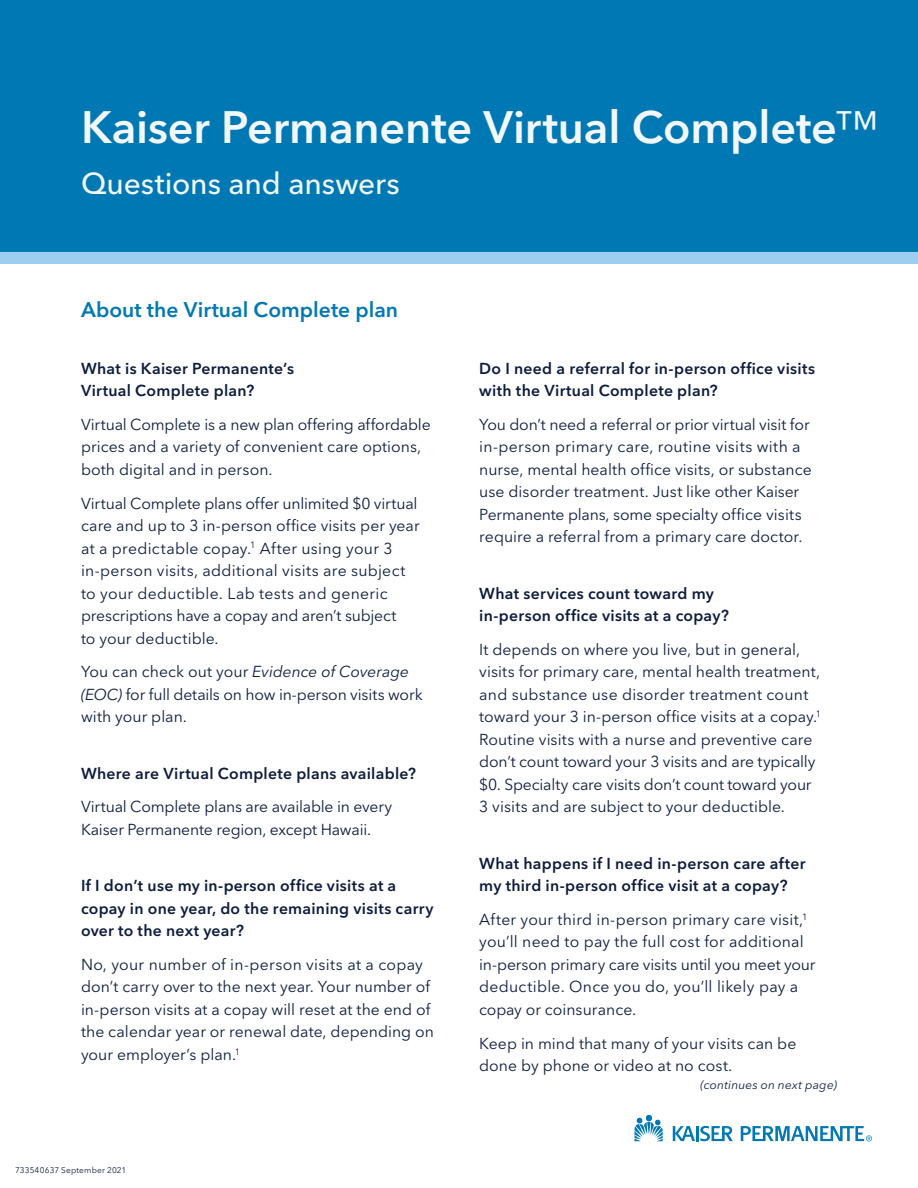
<style>
.page{position:relative;width:918px;height:1188px;background:#fff}
.page>*{position:absolute;margin:0;border:0;box-sizing:border-box;transform-origin:0 0}
.t1{font:600 45px "Avenir Next LT Pro";letter-spacing:-.005em;color:#f1f7fa}
.t2{font:500 30px "Avenir Next LT Pro";letter-spacing:-.005em;color:#f1f7fa}
.t3{font:600 21px "Avenir Next LT Pro";color:#0078b3}
.KP_Body{font:15.75px/22.5px "Avenir Next LT Pro";color:#0d1c3d}
.t4{font:600 15.75px/22.5px "Avenir Next LT Pro";letter-spacing:.02em;color:#0d1c3d}
.t5{font:italic 12px "Avenir Next LT Pro";letter-spacing:.015em;color:#0d1c3d}
.t6{font:8.25px "Avenir Next LT Pro";letter-spacing:.025em;color:#0d1c3d}
.s1{font-weight:400}
.s2{font-style:italic}
</style>
<div class="page">
<svg style="left:634px;top:1115px;width:29px;height:26px"></svg>
<svg style="left:673px;top:1126px;width:60px;height:15px"></svg>
<svg style="left:741px;top:1126px;width:131px;height:16px"></svg>
<div style="left:0;top:0;width:918px;height:264px;background:#0078b3"></div>
<div style="left:0;top:252px;width:918px;height:12px;background:#9ccef0"></div>
<h1 class="t1" style="left:81px;top:100px;width:799px">Kaiser Permanente Virtual Complete<span class="s1">™</span></h1>
<h1 class="t2" style="left:81px;top:165px;width:320px">Questions and answers</h1>
<h2 class="t3" style="left:81px;top:297px;width:319px">About the Virtual Complete plan</h2>
<h3 class="t4" style="left:81px;top:357px;width:215px">What is Kaiser Permanente’s<br>Virtual Complete plan?</h3>
<p class="KP_Body" style="left:81px;top:413px;width:351px">Virtual Complete is a new plan offering affordable prices and a variety of convenient care options, both digital and in person.</p>
<p class="KP_Body" style="left:81px;top:492px;width:340px">Virtual Complete plans offer unlimited $0 virtual care and up to 3 in-person office visits per year at a predictable copay.<sup>1</sup> After using your 3 in-person visits, additional visits are subject to your deductible. Lab tests and generic prescriptions have a copay and aren’t subject<br>to your deductible.</p>
<p class="KP_Body" style="left:81px;top:661px;width:343px">You can check out your <span class="s2">Evidence of Coverage (EOC)</span> for full details on how in-person visits work with your plan.</p>
<h3 class="t4" style="left:81px;top:762px;width:337px">Where are Virtual Complete plans available?</h3>
<p class="KP_Body" style="left:81px;top:796px;width:313px">Virtual Complete plans are available in every<br>Kaiser Permanente region, except Hawaii.</p>
<h3 class="t4" style="left:81px;top:874px;width:354px">If I don’t use my in-person office visits at a copay in one year, do the remaining visits carry over to the next year?</h3>
<p class="KP_Body" style="left:81px;top:953px;width:354px">No, your number of in-person visits at a copay don’t carry over to the next year. Your number of in-person visits at a copay will reset at the end of the calendar year or renewal date, depending on your employer’s plan.<sup>1</sup></p>
<p class="t6" style="left:15px;top:1165px;width:113px">733540637 September 2021</p>
<h3 class="t4" style="left:479px;top:357px;width:337px">Do I need a referral for in-person office visits with the Virtual Complete plan?</h3>
<p class="KP_Body" style="left:479px;top:413px;width:334px">You don’t need a referral or prior virtual visit for in-person primary care, routine visits with a nurse, mental health office visits, or substance use disorder treatment. Just like other Kaiser Permanente plans, some specialty office visits require a referral from a primary care doctor.</p>
<h3 class="t4" style="left:479px;top:582px;width:251px">What services count toward my in-person office visits at a copay?</h3>
<p class="KP_Body" style="left:479px;top:638px;width:344px">It depends on where you live, but in general, visits for primary care, mental health treatment, and substance use disorder treatment count toward your 3 in-person office visits at a copay.<sup>1<br></sup>Routine visits with a nurse and preventive care don’t count toward your 3 visits and are typically $0. Specialty care visits don’t count toward your 3 visits and are subject to your deductible.</p>
<h3 class="t4" style="left:479px;top:852px;width:328px">What happens if I need in-person care after my third in-person office visit at a copay?</h3>
<p class="KP_Body" style="left:479px;top:908px;width:338px">After your third in-person primary care visit,<sup>1 </sup>you’ll need to pay the full cost for additional in-person primary care visits until you meet your deductible. Once you do, you’ll likely pay a copay or coinsurance.</p>
<p class="KP_Body" style="left:479px;top:1032px;width:319px">Keep in mind that many of your visits can be done by phone or video at no cost.</p>
<p class="t5" style="left:701px;top:1078px;width:138px">(continues on next page)</p>
</div>
